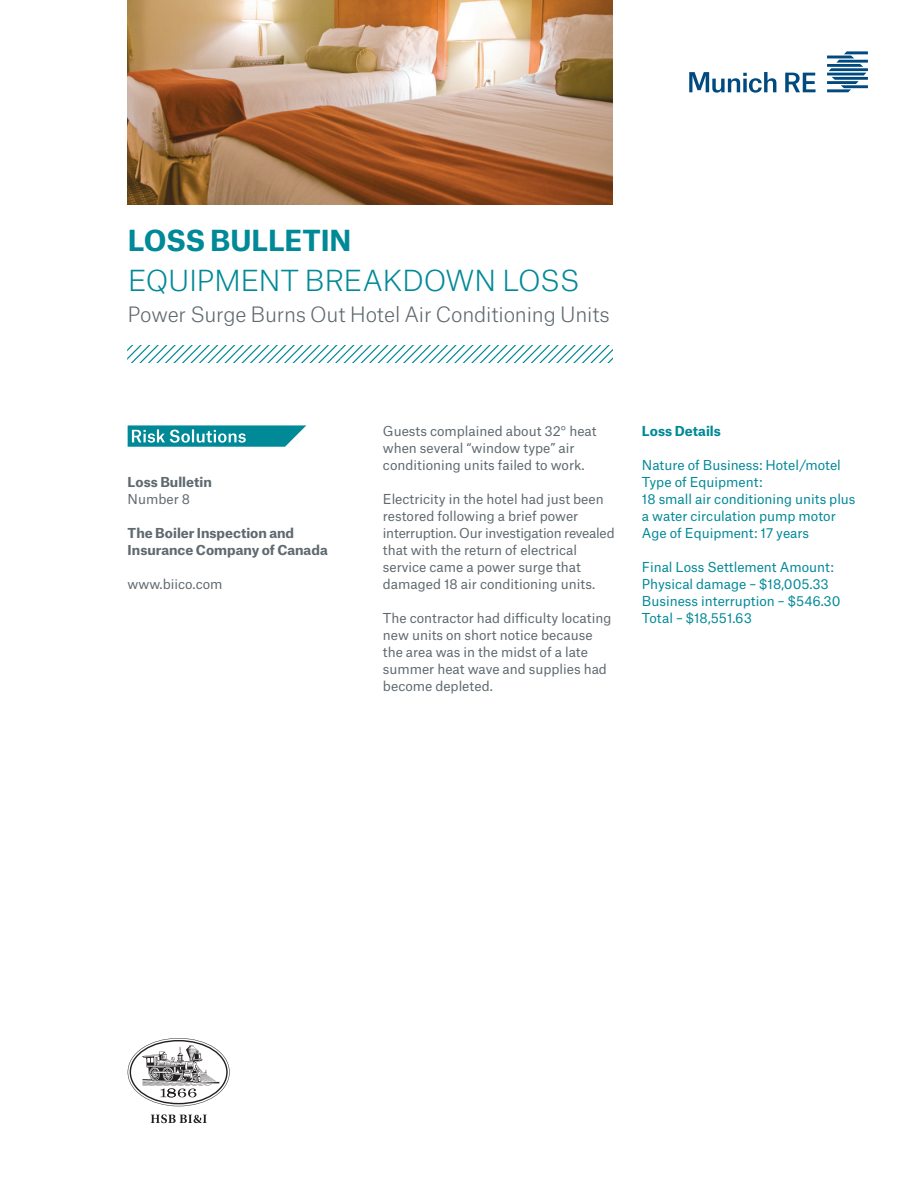
<style>
.page{position:relative;width:919px;height:1187px;background:#fff}
.page>*{position:absolute;margin:0;border:0;box-sizing:border-box;transform-origin:0 0}
.t1{font:300 27.75px "Munich Re";letter-spacing:-.015em;color:#008997}
.t2{font:700 27.75px "Munich Re";letter-spacing:-.005em;color:#008997}
.t3{font:300 20.25px "Munich Re";letter-spacing:-.01em;color:#5f696f}
.t4{font:13.2px/17px "Munich Re";color:#5f696f}
.t5{font:13.2px/17px "Munich Re";color:#008997}
.t6{font:700 13.2px/17px "Munich Re";color:#5f696f}
.t7{font:700 13.2px "Munich Re";color:#008997}
</style>
<div class="page">
<svg style="left:785px;top:73px;width:30px;height:19px"></svg>
<svg style="left:689px;top:72px;width:87px;height:21px"></svg>
<svg style="left:827px;top:51px;width:40px;height:41px"></svg>
<svg style="left:128px;top:1038px;width:102px;height:68px"></svg>
<svg style="left:151px;top:1114px;width:56px;height:9px"></svg>
<svg style="left:128px;top:346px;width:484px;height:16px"></svg>
<svg style="left:128px;top:425px;width:178px;height:21px;background:#38a2ad"></svg>
<img style="left:128px;top:0;width:484px;height:204px">
<h1 class="t2" style="left:128px;top:217px;width:225px">LOSS Bulletin</h1>
<h1 class="t1" style="left:128px;top:259px;width:453px">Equipment Breakdown Loss</h1>
<h2 class="t3" style="left:128px;top:299px;width:483px">Power Surge Burns Out Hotel Air Conditioning U nits</h2>
<p class="t6" style="left:128px;top:472px;width:86px">Loss Bulletin</p>
<p class="t4" style="left:128px;top:489px;width:64px">Number 8</p>
<p class="t6" style="left:128px;top:523px;width:202px">The Boiler Inspection and<br>Insurance Company of Canada</p>
<p class="t4" style="left:128px;top:574px;width:96px">www.biico.com</p>
<p class="t4" style="left:383px;top:421px;width:215px">Guests complained about 32° heat when several “window type” air conditioning units failed to work.</p>
<p class="t4" style="left:383px;top:489px;width:233px">Electricity in the hotel had just been restored following a brief power interruption. Our investigation revealed that with the return of electrical service came a power surge that damaged 18 air conditioning units.</p>
<p class="t4" style="left:383px;top:608px;width:230px">The contractor had difficulty locating new units on short notice because the area was in the midst of a late summer heat wave and supplies had become depleted.</p>
<p class="t7" style="left:642px;top:420px;width:80px">Loss Details</p>
<p class="t5" style="left:642px;top:455px;width:215px">Nature of Business: Hotel/motel<br>Type of Equipment:<br>18 small air conditioning units plus a water circulation pump motor<br>Age of Equipment: 17 years</p>
<p class="t5" style="left:642px;top:557px;width:200px">Final Loss Settlement Amount:<br>Physical damage – $18,005.33<br>Business interruption – $546.30<br>Total – $18,551.63</p>
</div>
